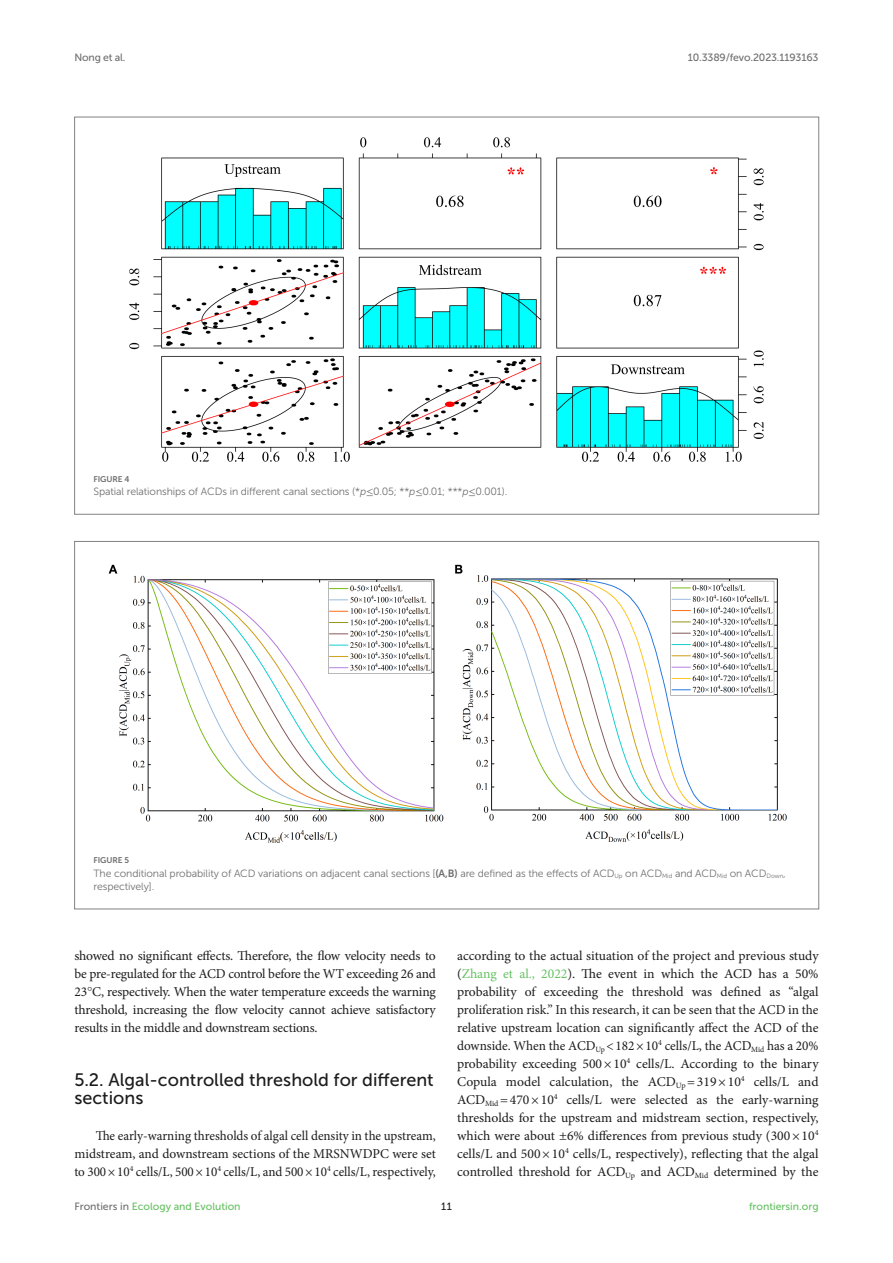
<style>
.page{position:relative;width:893px;height:1263px;background:#fff}
.page>*{position:absolute;margin:0;border:0;box-sizing:border-box;transform-origin:0 0}
.HEAD_2{font:18px/18px "Museo Sans 500";color:#1b1c1b}
.TEXT_FLUSH{font:13.5px/18px "Minion Pro";color:#1b1c1b;text-align:justify}
.TEXT{font:13.5px/18px "Minion Pro";letter-spacing:-.015em;color:#1b1c1b;text-align:justify}
.FIG_LEG{font:10.5px/13.5px "Museo Sans 300";letter-spacing:-.01em;color:#706f70}
.t1{font:10.5px "Museo Sans 500";color:#65c161}
.t2{font:10.5px "Museo Sans 500";letter-spacing:-.015em;color:#706f70}
.t3{font:10.5px "Museo Sans 500";color:#1b1c1b}
.FIG_HD{font:8.25px "Museo Sans 700";letter-spacing:-.01em;color:#706f70}
.s1{font-style:italic}
.s2{font-family:"STIX General"}
.s3{font-family:"Museo Sans 700"}
.s4{font-family:"STIX"}
.s5{color:#65c161}
.s6{color:#706f70}
</style>
<div class="page">
<img style="left:129px;top:137px;width:635px;height:325px">
<img style="left:108px;top:564px;width:679px;height:279px">
<p class="t2" style="left:74px;top:51px;width:53px">Nong et al.</p>
<p class="t2" style="left:688px;top:51px;width:132px">10.3389/fevo.2023.1193163</p>
<p class="FIG_HD" style="left:94px;top:474px;width:37px">FIGURE 4</p>
<p class="FIG_LEG" style="left:94px;top:485px;width:415px">Spatial relationships of ACDs in different canal sections (*<span class="s1">p</span><span class="s2">≤</span> 0.05; **<span class="s1">p</span><span class="s2">≤</span> 0.01; ***<span class="s1">p</span><span class="s2">≤</span> 0.001).</p>
<p class="FIG_HD" style="left:94px;top:855px;width:37px">FIGURE 5</p>
<p class="FIG_LEG" style="left:94px;top:866px;width:694px">The conditional probability of ACD variations on adjacent canal sections [<span class="s3">(A,B)</span> are defined as the effects of ACD<sub>Up</sub> on ACD<sub>Mid</sub> and ACD<sub>Mid</sub> on ACD<sub>Down</sub>, respectively].</p>
<p class="TEXT" style="left:74px;top:947px;width:363px">showed no significant effects. Therefore, the flow velocity needs to be pre-regulated for the ACD control before the WT exceeding 26 and 23<span class="s4">°</span>C, respectively. When the water temperature exceeds the warning threshold, increasing the flow velocity cannot achieve satisfactory results in the middle and downstream sections.</p>
<p class="HEAD_2" style="left:74px;top:1071px;width:361px">5.2. Algal-controlled threshold for different sections</p>
<p class="TEXT_FLUSH" style="left:74px;top:1127px;width:363px;text-indent:21px">The early-warning thresholds of algal cell density in the upstream, midstream, and downstream sections of the MRSNWDPC were set to 300×10<sup>4</sup> cells/L, 500×10<sup>4</sup> cells/L, and 500×10<sup>4</sup> cells/L, respectively,</p>
<p class="TEXT_FLUSH" style="left:457px;top:947px;width:363px">according to the actual situation of the project and previous study (<span class="s5">Zhang et al., 2022</span>). The event in which the ACD has a 50% probability of exceeding the threshold was defined as “algal proliferation risk.” In this research, it can be seen that the ACD in the relative upstream location can significantly affect the ACD of the downside. When the ACD<sub>Up</sub> &lt;182×10<sup>4</sup> cells/L, the ACD<sub>Mid</sub> has a 20% probability exceeding 500×10<sup>4</sup> cells/L. According to the binary Copula model calculation, the ACD<sub>Up</sub> =319×10<sup>4</sup> cells/L and ACD<sub>Mid</sub> =470×10<sup>4</sup> cells/L were selected as the early-warning thresholds for the upstream and midstream section, respectively, which were about ±6% differences from previous study (300×10<sup>4 </sup>cells/L and 500×10<sup>4</sup> cells/L, respectively), reflecting that the algal controlled threshold for ACD<sub>Up</sub> and ACD<sub>Mid</sub> determined by the</p>
<p class="t1" style="left:74px;top:1200px;width:168px"><span class="s6">Frontiers in</span> Ecology and Evolution</p>
<p class="t3" style="left:441px;top:1200px;width:12px">11</p>
<p class="t1" style="left:749px;top:1200px;width:71px">frontiersin.org</p>
</div>
